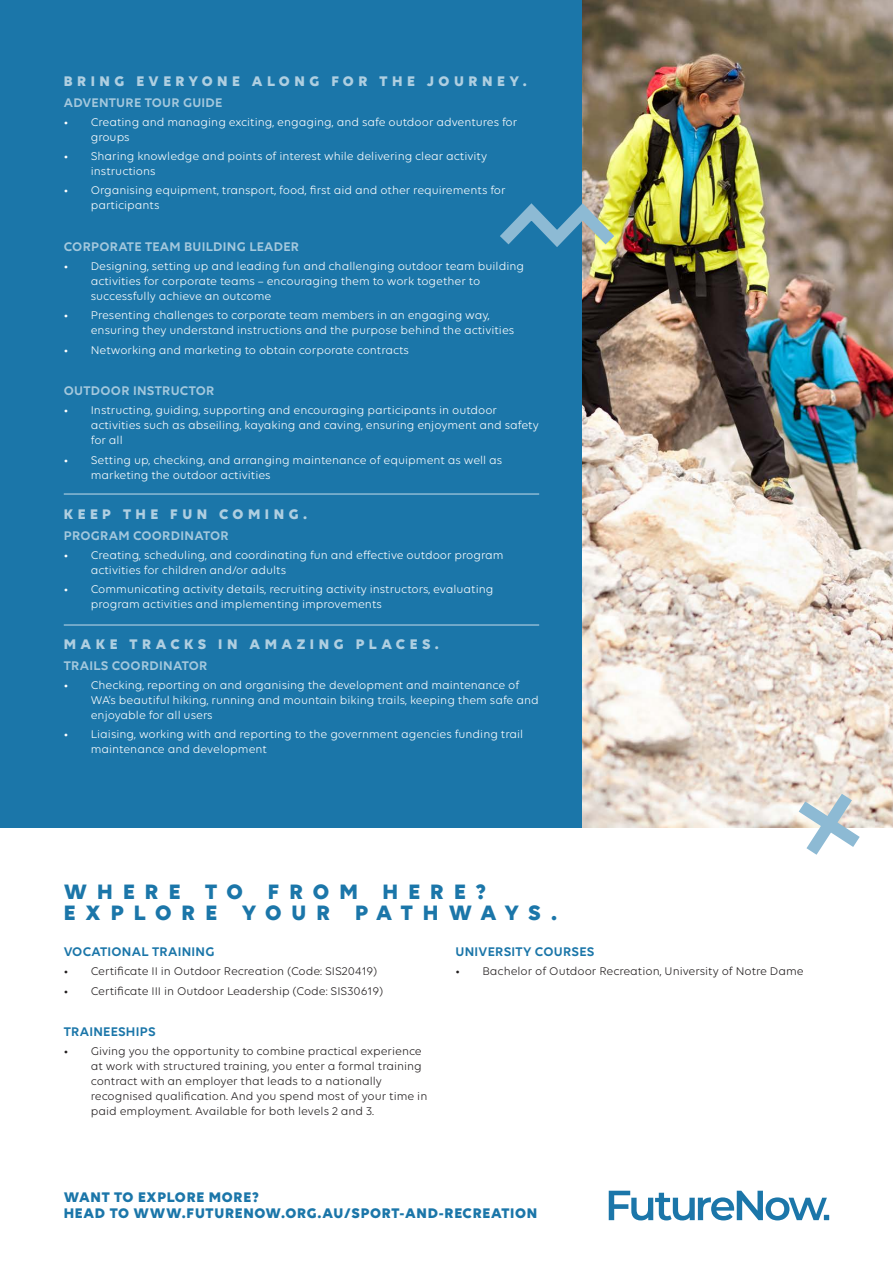
<style>
.page{position:relative;width:893px;height:1263px;background:#fff}
.page>*{position:absolute;margin:0;border:0;box-sizing:border-box;transform-origin:0 0}
.Intro{font:700 22.5px/21px "Volte";letter-spacing:.45em;color:#1b76a9}
.Intro_2{font:700 15px "Volte";letter-spacing:.3em;color:#afcfe1}
.t1{font:700 15px "Volte";letter-spacing:.05em;color:#1b76a9}
.BOLD{font:600 13.5px "Volte";letter-spacing:.02em;color:#a4c8dd}
.BOLD-2{font:600 13.5px "Volte";letter-spacing:.02em;color:#1b76a9}
.t2{font:12px/15px "Volte";color:#fff}
.t3{font:12px/15px "Volte";color:#231f20}
</style>
<div class="page">
<div style="left:0;top:0;width:646px;height:827px;background:#1b76a9"></div>
<img style="left:583px;top:0;width:310px;height:827px">
<svg style="left:609px;top:1191px;width:220px;height:29px"></svg>
<svg style="left:785px;top:780px;width:88px;height:75px"></svg>
<img style="left:500px;top:195px;width:127px;height:62px">
<hr style="left:64px;top:493px;width:475px;height:2px;background:#8dbad4">
<hr style="left:64px;top:624px;width:475px;height:2px;background:#8dbad4">
<p class="Intro_2" style="left:64px;top:72px;width:465px">BRING EVERYONE ALONG FOR THE JOURNEY.</p>
<p class="BOLD" style="left:64px;top:94px;width:160px">ADVENTURE TOUR GUIDE</p>
<p class="t2" style="left:91px;top:114px;width:428px;text-indent:-27px">• Creating and managing exciting, engaging, and safe outdoor adventures for groups</p>
<p class="t2" style="left:91px;top:148px;width:398px;text-indent:-27px">• Sharing knowledge and points of interest while delivering clear activity instructions</p>
<p class="t2" style="left:91px;top:183px;width:416px;text-indent:-27px">• Organising equipment, transport, food, first aid and other requirements for participants</p>
<p class="BOLD" style="left:64px;top:238px;width:237px">CORPORATE TEAM BUILDING LEADER</p>
<p class="t2" style="left:91px;top:258px;width:435px;text-indent:-27px">• Designing, setting up and leading fun and challenging outdoor team building activities for corporate teams – encouraging them to work together to successfully achieve an outcome</p>
<p class="t2" style="left:91px;top:308px;width:425px;text-indent:-27px">• Presenting challenges to corporate team members in an engaging way, ensuring they understand instructions and the purpose behind the activities</p>
<p class="t2" style="left:64px;top:342px;width:347px">• Networking and marketing to obtain corporate contracts</p>
<p class="BOLD" style="left:64px;top:383px;width:152px">OUTDOOR INSTRUCTOR</p>
<p class="t2" style="left:91px;top:403px;width:449px;text-indent:-27px">• Instructing, guiding, supporting and encouraging participants in outdoor activities such as abseiling, kayaking and caving, ensuring enjoyment and safety for all</p>
<p class="t2" style="left:91px;top:452px;width:413px;text-indent:-27px">• Setting up, checking, and arranging maintenance of equipment as well as marketing the outdoor activities</p>
<p class="Intro_2" style="left:64px;top:505px;width:245px">KEEP THE FUN COMING.</p>
<p class="BOLD" style="left:64px;top:527px;width:166px">PROGRAM COORDINATOR</p>
<p class="t2" style="left:91px;top:547px;width:414px;text-indent:-27px">• Creating, scheduling, and coordinating fun and effective outdoor program activities for children and/or adults</p>
<p class="t2" style="left:91px;top:582px;width:404px;text-indent:-27px">• Communicating activity details, recruiting activity instructors, evaluating program activities and implementing improvements</p>
<p class="Intro_2" style="left:64px;top:635px;width:377px">MAKE TRACKS IN AMAZING PLACES.</p>
<p class="BOLD" style="left:64px;top:657px;width:145px">TRAILS COORDINATOR</p>
<p class="t2" style="left:91px;top:677px;width:449px;text-indent:-27px">• Checking, reporting on and organising the development and maintenance of<br>WA’s beautiful hiking, running and mountain biking trails, keeping them safe and enjoyable for all users</p>
<p class="t2" style="left:91px;top:726px;width:434px;text-indent:-27px">• Liaising, working with and reporting to the government agencies funding trail maintenance and development</p>
<p class="Intro" style="left:64px;top:881px;width:495px">WHERE TO FROM HERE?<br>EXPLORE YOUR PATHWAYS.</p>
<p class="BOLD-2" style="left:64px;top:944px;width:152px">VOCATIONAL TRAINING</p>
<p class="t3" style="left:64px;top:964px;width:315px">• Certificate II in Outdoor Recreation (Code: SIS20419)</p>
<p class="t3" style="left:64px;top:983px;width:321px">• Certificate III in Outdoor Leadership (Code: SIS30619)</p>
<p class="BOLD-2" style="left:64px;top:1024px;width:93px">TRAINEESHIPS</p>
<p class="t3" style="left:91px;top:1044px;width:338px;text-indent:-27px">• Giving you the opportunity to combine practical experience at work with structured training, you enter a formal training contract with an employer that leads to a nationally recognised qualification. And you spend most of your time in paid employment. Available for both levels 2 and 3.</p>
<p class="BOLD-2" style="left:455px;top:944px;width:140px">UNIVERSITY COURSES</p>
<p class="t3" style="left:455px;top:964px;width:350px">• Bachelor of Outdoor Recreation, University of Notre Dame</p>
<p class="t1" style="left:64px;top:1188px;width:197px">WANT TO EXPLORE MORE?</p>
<p class="t1" style="left:64px;top:1204px;width:475px">HEAD TO WWW.FUTURENOW.ORG.AU/SPORT-AND-RECREATION</p>
</div>
